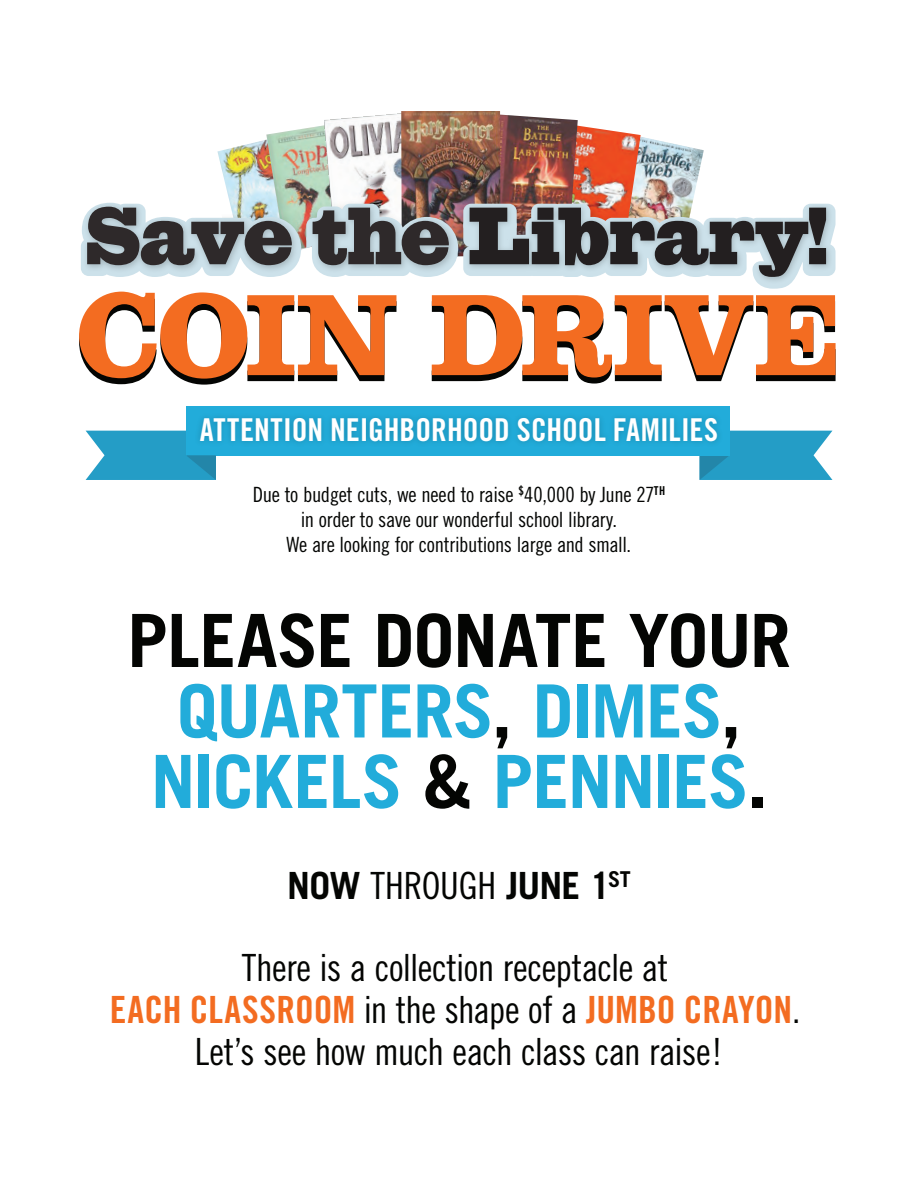
<style>
.page{position:relative;width:918px;height:1188px;background:#fff}
.page>*{position:absolute;margin:0;border:0;box-sizing:border-box;transform-origin:0 0}
.t1{font:120px "Egizio Bld";letter-spacing:-.015em;color:#040503}
.t2{font:700 73.5px/70.5px "Trade Gothic";letter-spacing:-.02em;color:#22acda;text-align:center}
.t3{font:37.5px "Trade Gothic Cond Eighteen";letter-spacing:-.015em;color:#040503}
.t4{font:37.5px "Trade Gothic Bold Cond Twenty";color:#f36c21}
.t5{font:700 37.5px "Trade Gothic";letter-spacing:-.025em;color:#040503}
.t6{font:31.5px "Trade Gothic Bold Cond Twenty";color:#fff}
.t7{font:21px/25.2px "Trade Gothic Cond Eighteen";letter-spacing:-.015em;color:#040503;text-align:center}
.s1{color:#040503}
.s2{font-family:"Trade Gothic Cond Eighteen";font-weight:400}
.s3{font-family:"Trade Gothic Cond Eighteen";color:#040503}
</style>
<div class="page">
<img style="left:217px;top:139px;width:49px;height:55px">
<img style="left:266px;top:125px;width:58px;height:69px">
<img style="left:641px;top:137px;width:63px;height:57px">
<img style="left:578px;top:125px;width:63px;height:69px">
<img style="left:501px;top:114px;width:77px;height:80px">
<img style="left:324px;top:113px;width:77px;height:81px">
<img style="left:401px;top:111px;width:100px;height:83px">
<img style="left:227px;top:194px;width:468px;height:9px">
<img style="left:107px;top:200px;width:352px;height:3px">
<img style="left:463px;top:201px;width:232px;height:2px">
<svg style="left:81px;top:203px;width:755px;height:86px"></svg>
<svg style="left:700px;top:431px;width:132px;height:49px"></svg>
<svg style="left:86px;top:431px;width:130px;height:49px"></svg>
<img style="left:191px;top:406px;width:536px;height:52px">
<h1 class="t1" style="left:77px;top:261px;width:766px">COIN DRIVE</h1>
<h3 class="t6" style="left:200px;top:411px;width:520px">ATTENTION NEIGHBORHOOD SCHOOL FAMILIES</h3>
<p class="t7" style="left:253px;top:482px;width:414px">Due to budget cuts, we need to raise <sup>$</sup>40,000 by June 27<sup>TH </sup>in order to save our wonderful school library.<br>We are looking for contributions large and small.</p>
<h2 class="t2" style="left:127px;top:604px;width:665px"><span class="s1">PLEASE DONATE YOUR<br></span>QUARTERS<span class="s1">,</span> DIMES<span class="s1">,<br></span>NICKELS <span class="s1">&amp;</span> PENNIES<span class="s1">.</span></h2>
<h3 class="t5" style="left:287px;top:863px;width:345px">NOW <span class="s2">THROUGH</span> JUNE 1<sup>ST</sup></h3>
<h3 class="t3" style="left:242px;top:946px;width:428px">There is a collection receptacle at</h3>
<h3 class="t4" style="left:110px;top:987px;width:692px">EACH CLASSROOM <span class="s3">in the shape of a</span> JUMBO CRAYON<span class="s3">.</span></h3>
<h3 class="t3" style="left:195px;top:1030px;width:530px">Let’s see how much each class can raise!</h3>
</div>
